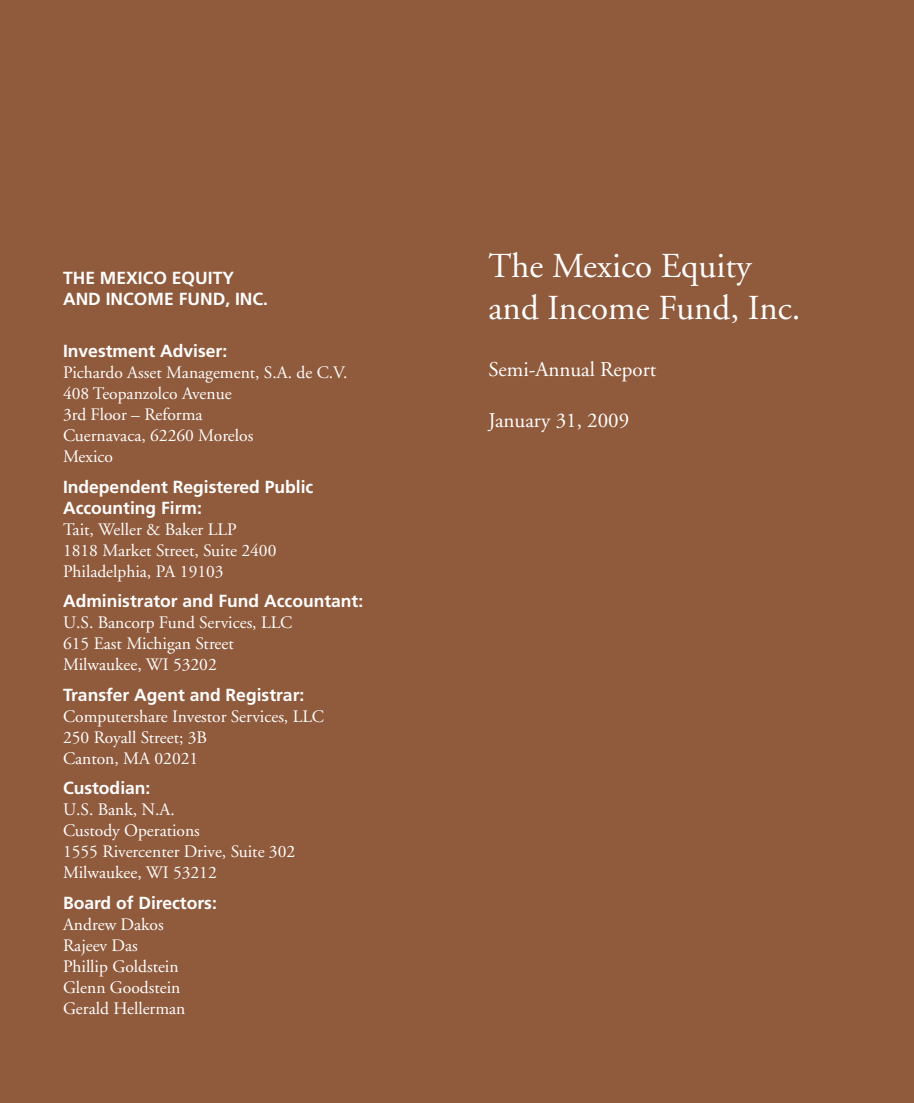
<style>
.page{position:relative;width:914px;height:1103px;background:#fff}
.page>*{position:absolute;margin:0;border:0;box-sizing:border-box;transform-origin:0 0}
.t1{font:35px/42px "Adobe Garamond";color:#fff}
.t2{font:21px "Adobe Garamond";color:#fff}
.t3{font:17.5px/21px "Adobe Garamond";color:#fff}
.t4{font:700 17.5px/21px "Frutiger";color:#fff}
</style>
<div class="page">
<div style="left:0;top:0;width:913px;height:1102px;background:#905a3c"></div>
<p class="t4" style="left:63px;top:268px;width:206px">THE MEXICO EQUITY<br>AND INCOME FUND, INC.</p>
<p class="t4" style="left:63px;top:342px;width:166px">Investment Adviser:</p>
<p class="t3" style="left:63px;top:363px;width:286px">Pichardo Asset Management, S.A. de C.V.<br>408 Teopanzolco Avenue<br>3rd Floor – Reforma<br>Cuernavaca, 62260 Morelos<br>Mexico</p>
<p class="t4" style="left:63px;top:477px;width:252px">Independent Registered Public<br>Accounting Firm:</p>
<p class="t3" style="left:63px;top:520px;width:215px">Tait, Weller &amp; Baker LLP<br>1818 Market Street, Suite 2400<br>Philadelphia, PA 19103</p>
<p class="t4" style="left:63px;top:592px;width:302px">Administrator and Fund Accountant:</p>
<p class="t3" style="left:63px;top:613px;width:231px">U.S. Bancorp Fund Services, LLC<br>615 East Michigan Street<br>Milwaukee, WI 53202</p>
<p class="t4" style="left:63px;top:685px;width:243px">Transfer Agent and Registrar:</p>
<p class="t3" style="left:63px;top:707px;width:262px">Computershare Investor Services, LLC<br>250 Royall Street; 3B<br>Canton, MA 02021</p>
<p class="t4" style="left:63px;top:779px;width:89px">Custodian:</p>
<p class="t3" style="left:63px;top:800px;width:234px">U.S. Bank, N.A.<br>Custody Operations<br>1555 Rivercenter Drive, Suite 302<br>Milwaukee, WI 53212</p>
<p class="t4" style="left:63px;top:893px;width:155px">Board of Directors:</p>
<p class="t3" style="left:63px;top:915px;width:124px">Andrew Dakos<br>Rajeev Das<br>Phillip Goldstein<br>Glenn Goodstein<br>Gerald Hellerman</p>
<h1 class="t1" style="left:488px;top:248px;width:313px">The Mexico Equity and Income Fund, Inc.</h1>
<p class="t2" style="left:488px;top:361px;width:169px">Semi-Annual Report</p>
<p class="t2" style="left:488px;top:412px;width:142px">January 31, 2009</p>
</div>
